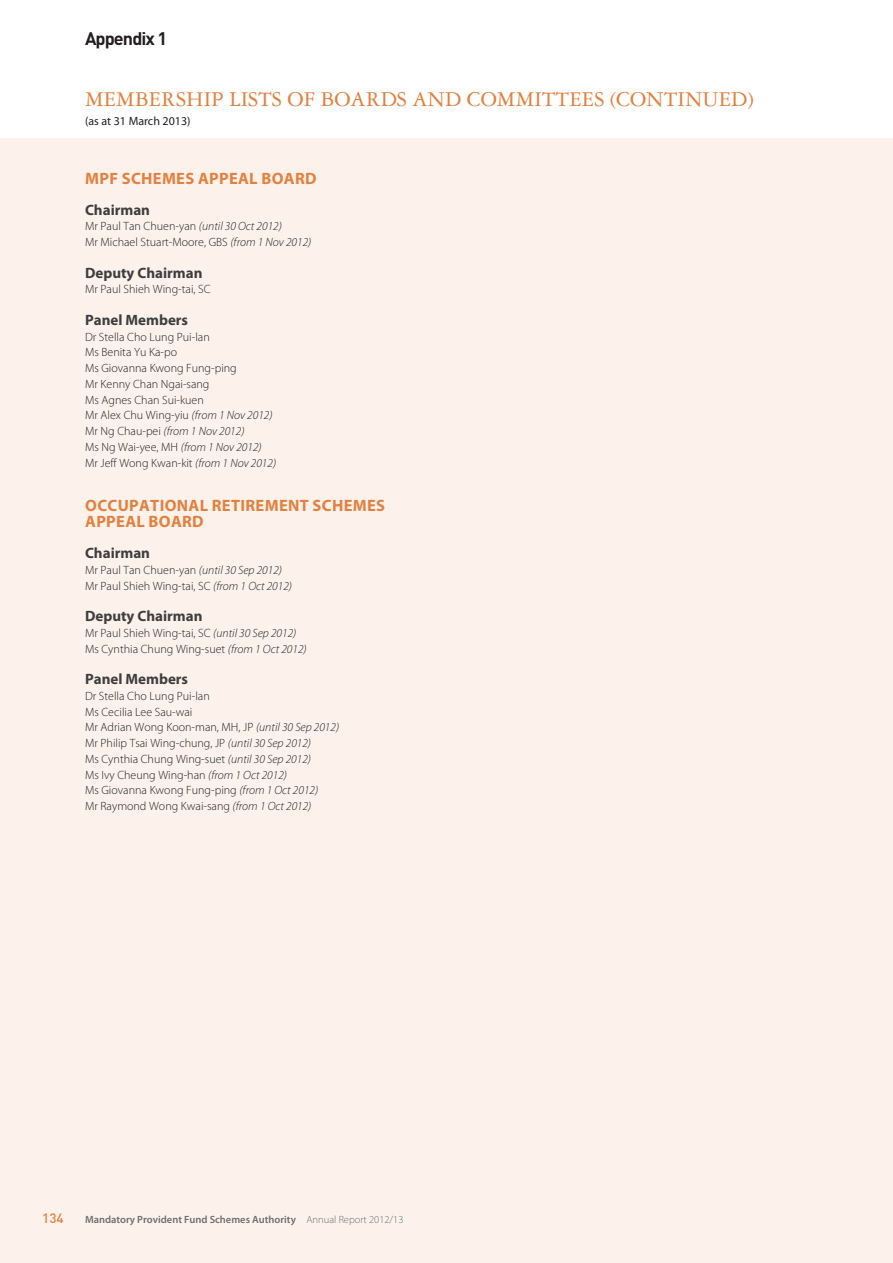
<style>
.page{position:relative;width:893px;height:1263px;background:#fff}
.page>*{position:absolute;margin:0;border:0;box-sizing:border-box;transform-origin:0 0}
.t1{font:22.5px "Garamond 3 LT Std";color:#e28140}
.t2{font:700 18px "DIN Pro";letter-spacing:-.05em;color:#231f20}
.t3{font:700 16.5px/16.5px "Myriad Pro";letter-spacing:.02em;color:#e28140}
.t4{font:700 15px "Myriad Pro";color:#3e3e3f}
.t5{font:500 13.5px "DIN Pro";color:#e28140}
.t6{font:300 12px/15.8px "Myriad Pro";color:#231f20}
.t7{font:12px "Myriad Pro";color:#231f20}
.t8{font:600 10.5px "Myriad Pro";color:#6c6d70}
.s1{font-style:italic}
.s2{font-weight:300}
</style>
<div class="page">
<div style="left:0;top:138px;width:893px;height:1125px;background:#fcf2eb"></div>
<h2 class="t2" style="left:85px;top:32px;width:84px">Appendix 1</h2>
<h1 class="t1" style="left:85px;top:90px;width:670px">MEMBERSHIP LISTS OF BOARDS AND COMMITTEES (CONTINUED)</h1>
<p class="t7" style="left:85px;top:116px;width:107px">(as at 31 March 2013)</p>
<h3 class="t3" style="left:85px;top:172px;width:233px">MPF SCHEMES APPEAL BOARD</h3>
<p class="t4" style="left:85px;top:204px;width:67px">Chairman</p>
<p class="t6" style="left:85px;top:220px;width:228px">Mr Paul Tan Chuen-yan <span class="s1">(until 30 Oct 2012)<br></span>Mr Michael Stuart-Moore, GBS <span class="s1">(from 1 Nov 2012)</span></p>
<p class="t4" style="left:85px;top:267px;width:119px">Deputy Chairman</p>
<p class="t6" style="left:85px;top:283px;width:127px">Mr Paul Shieh Wing-tai, SC</p>
<p class="t4" style="left:85px;top:314px;width:105px">Panel Members</p>
<p class="t6" style="left:85px;top:330px;width:193px">Dr Stella Cho Lung Pui-lan<br>Ms Benita Yu Ka-po<br>Ms Giovanna Kwong Fung-ping<br>Mr Kenny Chan Ngai-sang<br>Ms Agnes Chan Sui-kuen<br>Mr Alex Chu Wing-yiu <span class="s1">(from 1 Nov 2012)<br></span>Mr Ng Chau-pei <span class="s1">(from 1 Nov 2012)<br></span>Ms Ng Wai-yee, MH <span class="s1">(from 1 Nov 2012)<br></span>Mr Jeff Wong Kwan-kit <span class="s1">(from 1 Nov 2012)</span></p>
<h3 class="t3" style="left:85px;top:499px;width:301px">OCCUPATIONAL RETIREMENT SCHEMES<br>APPEAL BOARD</h3>
<p class="t4" style="left:85px;top:547px;width:67px">Chairman</p>
<p class="t6" style="left:85px;top:563px;width:209px">Mr Paul Tan Chuen-yan <span class="s1">(until 30 Sep 2012)<br></span>Mr Paul Shieh Wing-tai, SC <span class="s1">(from 1 Oct 2012)</span></p>
<p class="t4" style="left:85px;top:610px;width:119px">Deputy Chairman</p>
<p class="t6" style="left:85px;top:626px;width:223px">Mr Paul Shieh Wing-tai, SC <span class="s1">(until 30 Sep 2012)<br></span>Ms Cynthia Chung Wing-suet <span class="s1">(from 1 Oct 2012)</span></p>
<p class="t4" style="left:85px;top:673px;width:105px">Panel Members</p>
<p class="t6" style="left:85px;top:689px;width:256px">Dr Stella Cho Lung Pui-lan<br>Ms Cecilia Lee Sau-wai<br>Mr Adrian Wong Koon-man, MH, JP <span class="s1">(until 30 Sep 2012)<br></span>Mr Philip Tsai Wing-chung, JP <span class="s1">(until 30 Sep 2012)<br></span>Ms Cynthia Chung Wing-suet <span class="s1">(until 30 Sep 2012)<br></span>Ms Ivy Cheung Wing-han <span class="s1">(from 1 Oct 2012)<br></span>Ms Giovanna Kwong Fung-ping <span class="s1">(from 1 Oct 2012)<br></span>Mr Raymond Wong Kwai-sang <span class="s1">(from 1 Oct 2012)</span></p>
<p class="t5" style="left:42px;top:1213px;width:23px">134</p>
<p class="t8" style="left:85px;top:1215px;width:320px">Mandatory Provident Fund Schemes Authority <span class="s2">Annual Report 2012/13</span></p>
</div>
